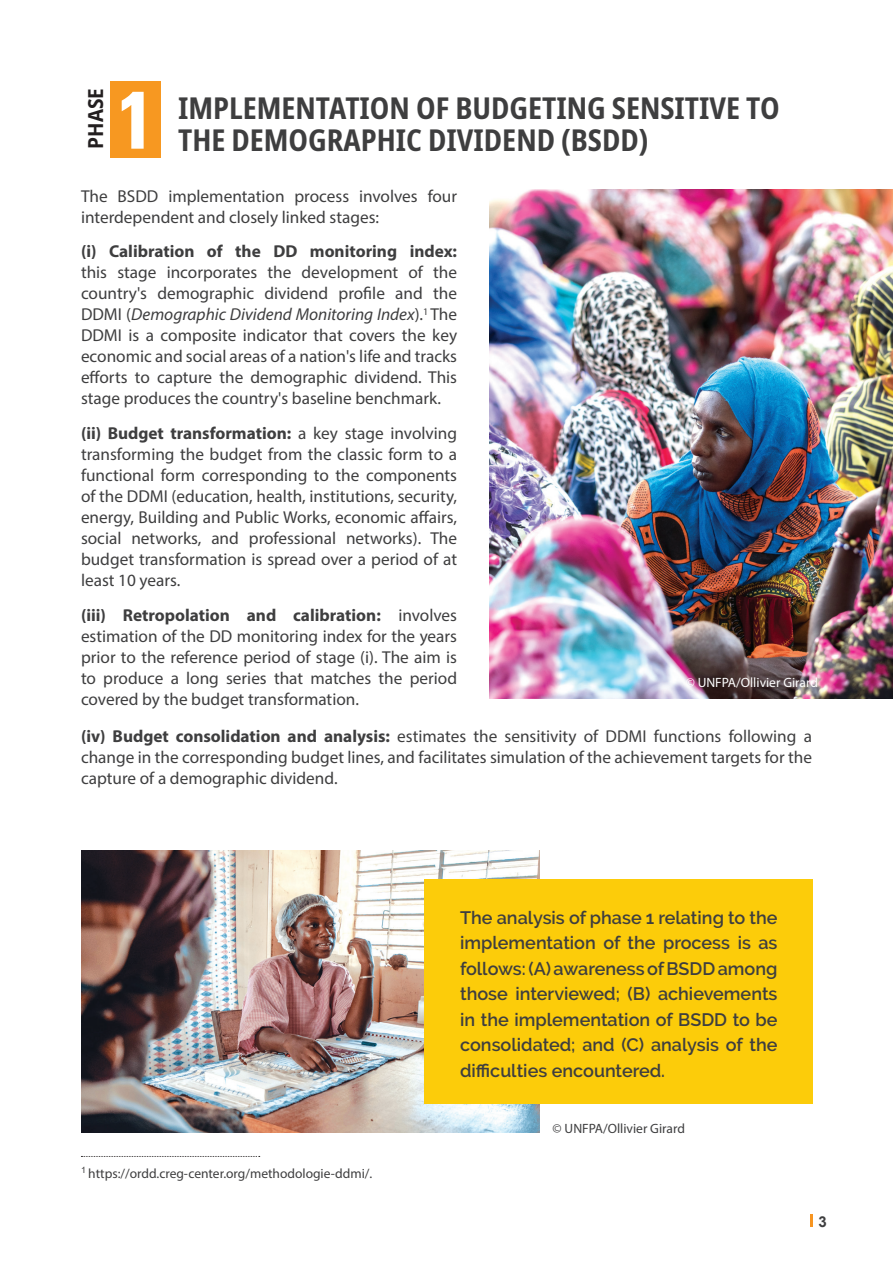
<style>
.page{position:relative;width:893px;height:1263px;background:#fff}
.page>*{position:absolute;margin:0;border:0;box-sizing:border-box;transform-origin:0 0}
.t1{font:700 condensed 81.45px "Univers";color:#fff}
.Bog_Line{font:700 condensed 30px/31.8px "Noto Sans";color:#3e3e3f}
.t2{font:700 semi-condensed 20.7px "Noto Sans";color:#231f20}
.Paragraph_Style_3{font:600 18px/25.5px "Raleway";color:#3e3e3f;text-align:justify}
.body-10{font:17.25px/21px "Myriad Pro";color:#3e3e3f;text-align:justify}
.t3{font:700 15px "Arial";color:#3e3e3f}
.FOOTNOTE_arial{font:13.5px "Myriad Pro";color:#3e3e3f}
.FOOTNOTE_arial-2{font:13.5px "Myriad Pro";color:#fff}
.s1{font-weight:700}
.s2{font-style:italic}
</style>
<div class="page">
<svg style="left:811px;top:1214px;width:2px;height:13px"></svg>
<img style="left:81px;top:851px;width:458px;height:282px">
<div style="left:425px;top:880px;width:388px;height:224px;background:#fccc0a"></div>
<div style="left:111px;top:81px;width:50px;height:77px;background:#f79821"></div>
<img style="left:490px;top:189px;width:403px;height:509px">
<svg style="left:81px;top:1156px;width:179px;height:1px"></svg>
<p class="t2" style="left:81px;top:149px;width:62px;rotate:-90deg">PHASE</p>
<p class="t1" style="left:118px;top:70px;width:38px">1</p>
<p class="Bog_Line" style="left:178px;top:93px;width:603px">IMPLEMENTATION OF BUDGETING SENSITIVE TO<br>THE DEMOGRAPHIC DIVIDEND (BSDD)</p>
<p class="body-10" style="left:81px;top:185px;width:378px">The BSDD implementation process involves four interdependent and closely linked stages:</p>
<p class="body-10" style="left:81px;top:241px;width:378px"><span class="s1">(i) Calibration of the DD monitoring index: </span>this stage incorporates the development of the country's demographic dividend profile and the DDMI (<span class="s2">Demographic Dividend Monitoring Index</span>).<sup>1</sup> The DDMI is a composite indicator that covers the key economic and social areas of a nation's life and tracks efforts to capture the demographic dividend. This stage produces the country's baseline benchmark.</p>
<p class="body-10" style="left:81px;top:422px;width:378px"><span class="s1">(ii) Budget transformation:</span> a key stage involving transforming the budget from the classic form to a functional form corresponding to the components of the DDMI (education, health, institutions, security, energy, Building and Public Works, economic affairs, social networks, and professional networks). The budget transformation is spread over a period of at least 10 years.</p>
<p class="body-10" style="left:81px;top:604px;width:378px"><span class="s1">(iii) Retropolation and calibration:</span> involves estimation of the DD monitoring index for the years prior to the reference period of stage (i). The aim is to produce a long series that matches the period covered by the budget transformation.</p>
<p class="FOOTNOTE_arial-2" style="left:686px;top:674px;width:134px">© UNFPA/Ollivier Girard</p>
<p class="body-10" style="left:81px;top:725px;width:732px"><span class="s1">(iv) Budget consolidation and analysis:</span> estimates the sensitivity of DDMI functions following a change in the corresponding budget lines, and facilitates simulation of the achievement targets for the capture of a demographic dividend.</p>
<p class="Paragraph_Style_3" style="left:460px;top:905px;width:319px">The analysis of phase 1 relating to the implementation of the process is as follows: (A) awareness of BSDD among those interviewed; (B) achievements in the implementation of BSDD to be consolidated; and (C) analysis of the difficulties encountered.</p>
<p class="FOOTNOTE_arial" style="left:81px;top:1165px;width:293px"><sup>1</sup> https://ordd.creg-center.org/methodologie-ddmi/.</p>
<p class="FOOTNOTE_arial" style="left:553px;top:1120px;width:134px">© UNFPA/Ollivier Girard</p>
<p class="t3" style="left:818px;top:1211px;width:10px">3</p>
</div>
